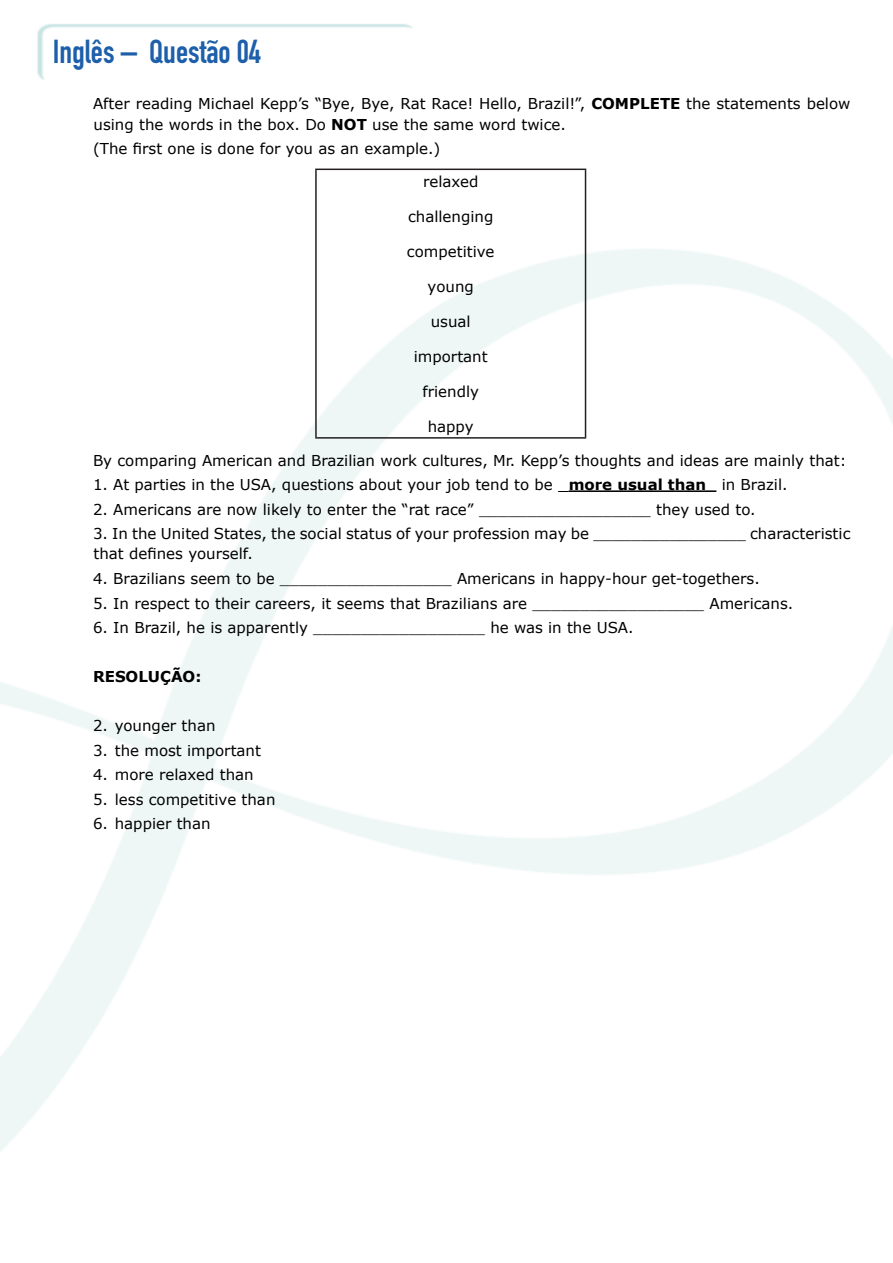
<style>
.page{position:relative;width:893px;height:1263px;background:#fff}
.page>*{position:absolute;margin:0;border:0;box-sizing:border-box;transform-origin:0 0}
.t1{font:32.7px "DIN Engschrift Std";color:#1d5faa}
.ALTERNATIVA{font:15px/20.2px "Verdana";color:#000}
.GRAFICOS{font:15px "Verdana";color:#000}
.ALTERNATIVA-2{font:700 15px "Verdana";color:#000}
.s1{font-weight:700}
</style>
<div class="page">
<hr style="left:569px;top:490px;width:147px;height:2px;background:#000">
<hr style="left:315px;top:169px;width:271px;height:1px;background:#231f20">
<hr style="left:315px;top:170px;width:2px;height:267px;background:#231f20">
<hr style="left:585px;top:170px;width:1px;height:267px;background:#231f20">
<hr style="left:315px;top:437px;width:271px;height:2px;background:#231f20">
<p class="t1" style="left:53px;top:33px;width:210px">Inglês – Questão 04</p>
<p class="ALTERNATIVA" style="left:93px;top:94px;width:759px">After reading Michael Kepp’s “Bye, Bye, Rat Race! Hello, Brazil!”, <span class="s1">COMPLETE</span> the statements below using the words in the box. Do <span class="s1">NOT</span> use the same word twice.</p>
<p class="ALTERNATIVA" style="left:93px;top:138px;width:349px">(The first one is done for you as an example.)</p>
<p class="GRAFICOS" style="left:423px;top:171px;width:57px">relaxed</p>
<p class="GRAFICOS" style="left:408px;top:206px;width:87px">challenging</p>
<p class="GRAFICOS" style="left:407px;top:241px;width:89px">competitive</p>
<p class="GRAFICOS" style="left:428px;top:276px;width:48px">young</p>
<p class="GRAFICOS" style="left:431px;top:311px;width:41px">usual</p>
<p class="GRAFICOS" style="left:414px;top:346px;width:75px">important</p>
<p class="GRAFICOS" style="left:422px;top:381px;width:58px">friendly</p>
<p class="GRAFICOS" style="left:428px;top:416px;width:48px">happy</p>
<p class="ALTERNATIVA" style="left:93px;top:450px;width:755px">By comparing American and Brazilian work cultures, Mr. Kepp’s thoughts and ideas are mainly that:</p>
<p class="ALTERNATIVA" style="left:93px;top:474px;width:696px">1. At parties in the USA, questions about your job tend to be <span class="s1">more usual than</span> in Brazil.</p>
<p class="ALTERNATIVA" style="left:93px;top:499px;width:664px">2. Americans are now likely to enter the “rat race” __________________ they used to.</p>
<p class="ALTERNATIVA" style="left:93px;top:523px;width:759px">3. In the United States, the social status of your profession may be ________________ characteristic that defines yourself.</p>
<p class="ALTERNATIVA" style="left:93px;top:568px;width:668px">4. Brazilians seem to be __________________ Americans in happy-hour get-togethers.</p>
<p class="ALTERNATIVA" style="left:93px;top:593px;width:702px">5. In respect to their careers, it seems that Brazilians are __________________ Americans.</p>
<p class="ALTERNATIVA" style="left:93px;top:617px;width:542px">6. In Brazil, he is apparently __________________ he was in the USA.</p>
<p class="ALTERNATIVA-2" style="left:93px;top:666px;width:110px">RESOLUÇÃO:</p>
<p class="ALTERNATIVA" style="left:93px;top:715px;width:124px">2. younger than</p>
<p class="ALTERNATIVA" style="left:93px;top:740px;width:169px">3. the most important</p>
<p class="ALTERNATIVA" style="left:93px;top:764px;width:162px">4. more relaxed than</p>
<p class="ALTERNATIVA" style="left:93px;top:789px;width:184px">5. less competitive than</p>
<p class="ALTERNATIVA" style="left:93px;top:813px;width:119px">6. happier than</p>
</div>
